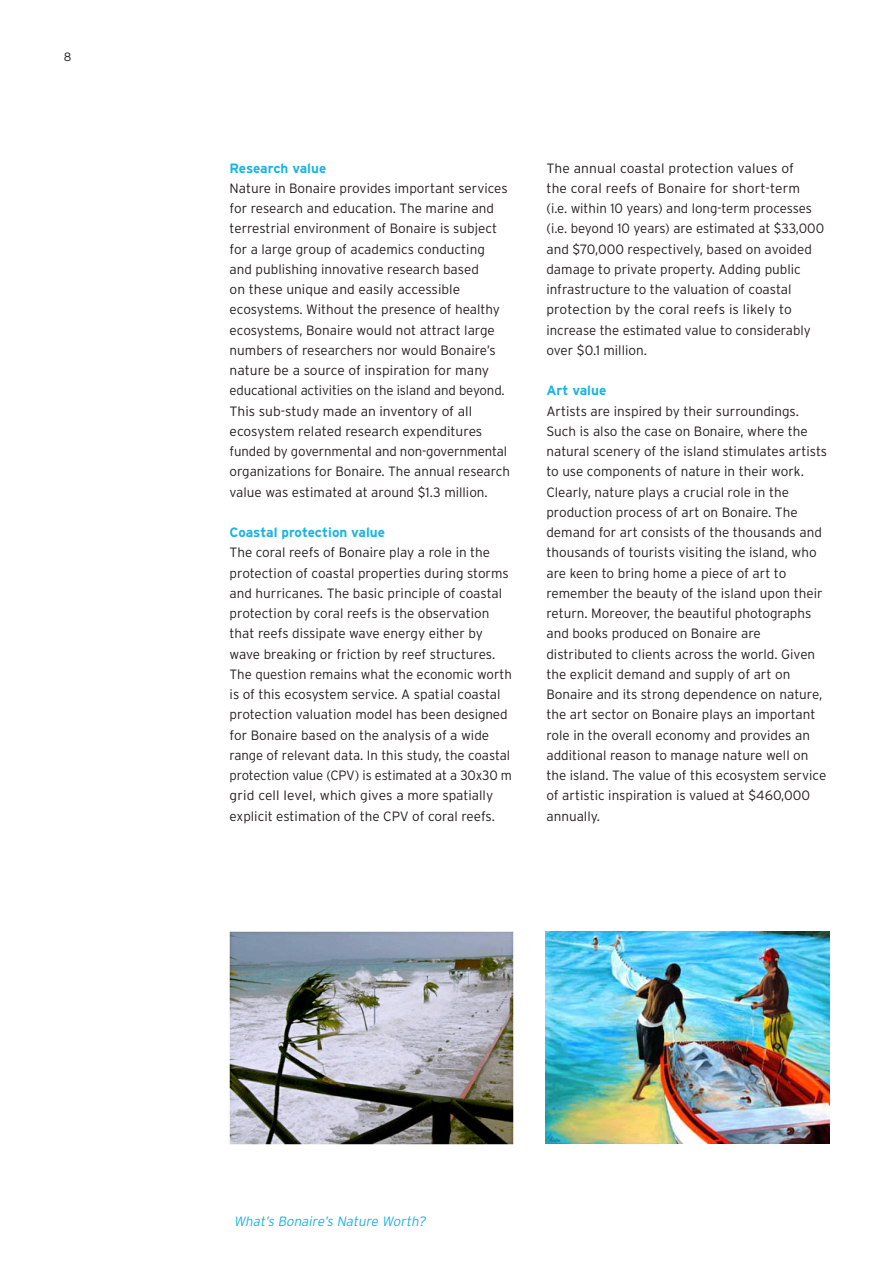
<style>
.page{position:relative;width:893px;height:1263px;background:#fff}
.page>*{position:absolute;margin:0;border:0;box-sizing:border-box;transform-origin:0 0}
.Bodytekst{font:300 13.5px/20.2px "Interstate";color:#231f20}
.Fotobijschrft{font:italic 300 13.5px "Interstate";color:#1ab4e3}
.t1{font:300 12px "Interstate";color:#231f20}
.s1{font-weight:700;color:#1ab4e3}
</style>
<div class="page">
<img style="left:230px;top:931px;width:283px;height:214px">
<img style="left:546px;top:931px;width:283px;height:212px">
<p class="t1" style="left:64px;top:50px;width:9px">8</p>
<p class="Bodytekst" style="left:230px;top:158px;width:280px"><span class="s1">Research value<br></span>Nature in Bonaire provides important services for research and education. The marine and terrestrial environment of Bonaire is subject for a large group of academics conducting</p>
<p class="Bodytekst" style="left:230px;top:259px;width:251px">and publishing innovative research based</p>
<p class="Bodytekst" style="left:230px;top:279px;width:282px">on these unique and easily accessible ecosystems. Without the presence of healthy ecosystems, Bonaire would not attract large numbers of researchers nor would Bonaire’s nature be a source of inspiration for many educational activities on the island and beyond.<br>This sub-study made an inventory of all ecosystem related research expenditures funded by governmental and non-governmental organizations for Bonaire. The annual research value was estimated at around $1.3 million.</p>
<p class="Bodytekst" style="left:230px;top:522px;width:284px"><span class="s1">Coastal protection value<br></span>The coral reefs of Bonaire play a role in the protection of coastal properties during storms and hurricanes. The basic principle of coastal protection by coral reefs is the observation that reefs dissipate wave energy either by wave breaking or friction by reef structures.<br>The question remains what the economic worth is of this ecosystem service. A spatial coastal protection valuation model has been designed for Bonaire based on the analysis of a wide range of relevant data. In this study, the coastal protection value (CPV) is estimated at a 30x30 m grid cell level, which gives a more spatially explicit estimation of the CPV of coral reefs.</p>
<p class="Bodytekst" style="left:546px;top:158px;width:249px">The annual coastal protection values of</p>
<p class="Bodytekst" style="left:546px;top:178px;width:255px">the coral reefs of Bonaire for short-term</p>
<p class="Bodytekst" style="left:546px;top:198px;width:279px">(i.e. within 10 years) and long-term processes (i.e. beyond 10 years) are estimated at $33,000 and $70,000 respectively, based on avoided damage to private property. Adding public infrastructure to the valuation of coastal protection by the coral reefs is likely to increase the estimated value to considerably over $0.1 million.</p>
<p class="Bodytekst" style="left:546px;top:380px;width:282px"><span class="s1">Art value<br></span>Artists are inspired by their surroundings.<br>Such is also the case on Bonaire, where the natural scenery of the island stimulates artists to use components of nature in their work.<br>Clearly, nature plays a crucial role in the production process of art on Bonaire. The demand for art consists of the thousands and thousands of tourists visiting the island, who are keen to bring home a piece of art to remember the beauty of the island upon their return. Moreover, the beautiful photographs and books produced on Bonaire are distributed to clients across the world. Given the explicit demand and supply of art on Bonaire and its strong dependence on nature, the art sector on Bonaire plays an important role in the overall economy and provides an additional reason to manage nature well on the island. The value of this ecosystem service of artistic inspiration is valued at $460,000 annually.</p>
<p class="Fotobijschrft" style="left:234px;top:1213px;width:196px">What’s Bonaire’s Nature Worth?</p>
</div>
